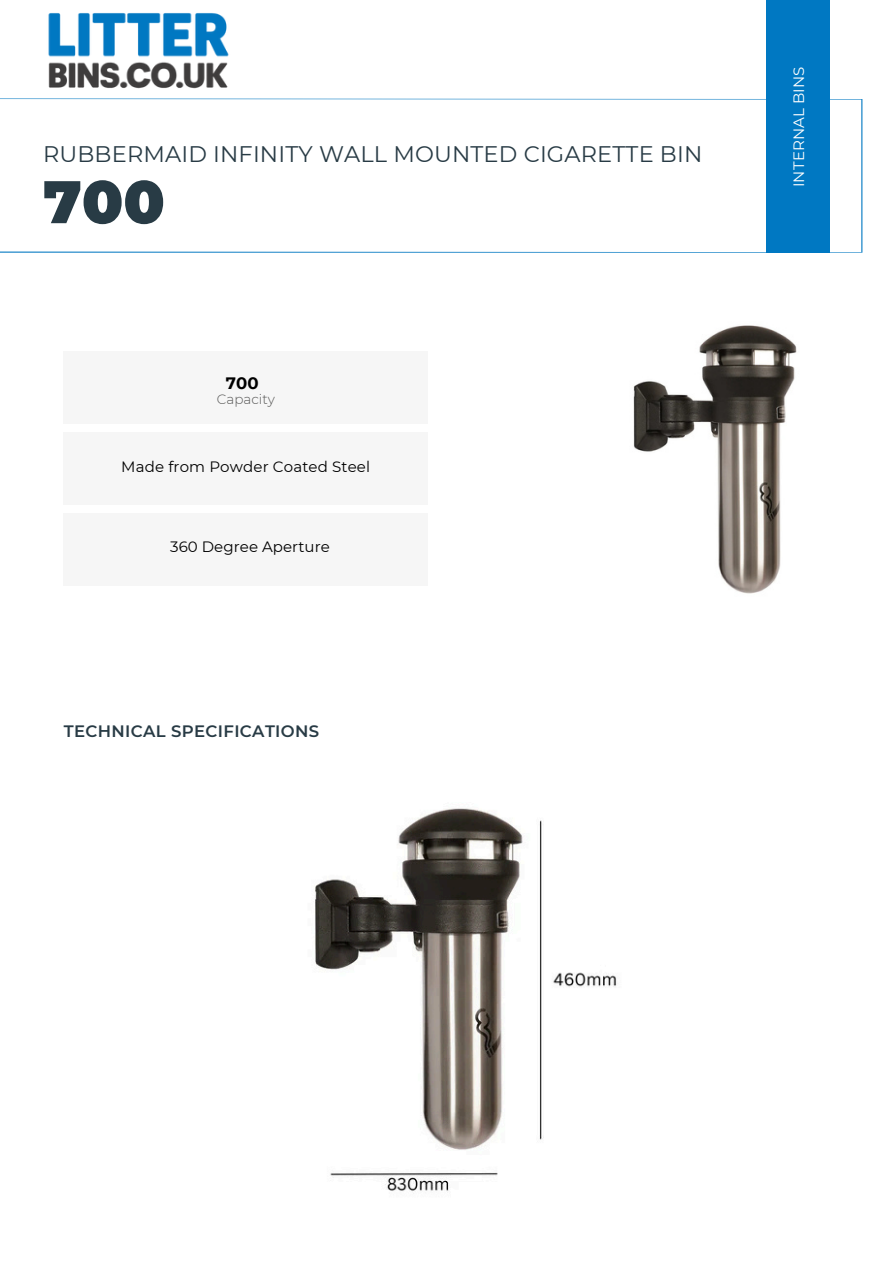
<style>
.page{position:relative;width:894px;height:1264px;background:#fff}
.page>*{position:absolute;margin:0;border:0;box-sizing:border-box;transform-origin:0 0}
.t1{font:900 60px "Montserrat";color:#283b45}
.t2{font:22.5px "Montserrat";letter-spacing:.005em;color:#283b45}
.t3{font:600 16.5px "Montserrat";letter-spacing:.02em;color:#283b45}
.t4{font:700 16.5px "Montserrat";color:#000}
.t5{font:15px "Montserrat";letter-spacing:.01em;color:#000}
.t6{font:15px "Montserrat";letter-spacing:.01em;color:#fff}
.t7{font:300 13.5px "Montserrat";color:#575756}
</style>
<div class="page">
<svg style="left:0;top:98px;width:862px;height:155px"></svg>
<div style="left:765px;top:0;width:64px;height:252px;background:#0078c2"></div>
<div style="left:64px;top:352px;width:363px;height:72px;background:#f6f6f6"></div>
<div style="left:64px;top:433px;width:363px;height:72px;background:#f6f6f6"></div>
<div style="left:64px;top:514px;width:363px;height:72px;background:#f6f6f6"></div>
<img style="left:48px;top:13px;width:181px;height:76px">
<img style="left:633px;top:325px;width:164px;height:269px">
<img style="left:315px;top:808px;width:302px;height:386px">
<h4 class="t2" style="left:43px;top:140px;width:660px">RUBBERMAID INFINITY WALL MOUNTED CIGARETTE BIN</h4>
<h5 class="t1" style="left:43px;top:165px;width:123px">700</h5>
<h6 class="t4" style="left:226px;top:373px;width:34px">700</h6>
<p class="t7" style="left:217px;top:391px;width:60px">Capacity</p>
<p class="t5" style="left:121px;top:457px;width:250px">Made from Powder Coated Steel</p>
<h3 class="t5" style="left:170px;top:537px;width:161px">360 Degree Aperture</h3>
<h6 class="t3" style="left:64px;top:721px;width:257px">TECHNICAL SPECIFICATIONS</h6>
<p class="t6" style="left:789px;top:187px;width:122px;rotate:-90deg">INTERNAL BINS</p>
</div>
